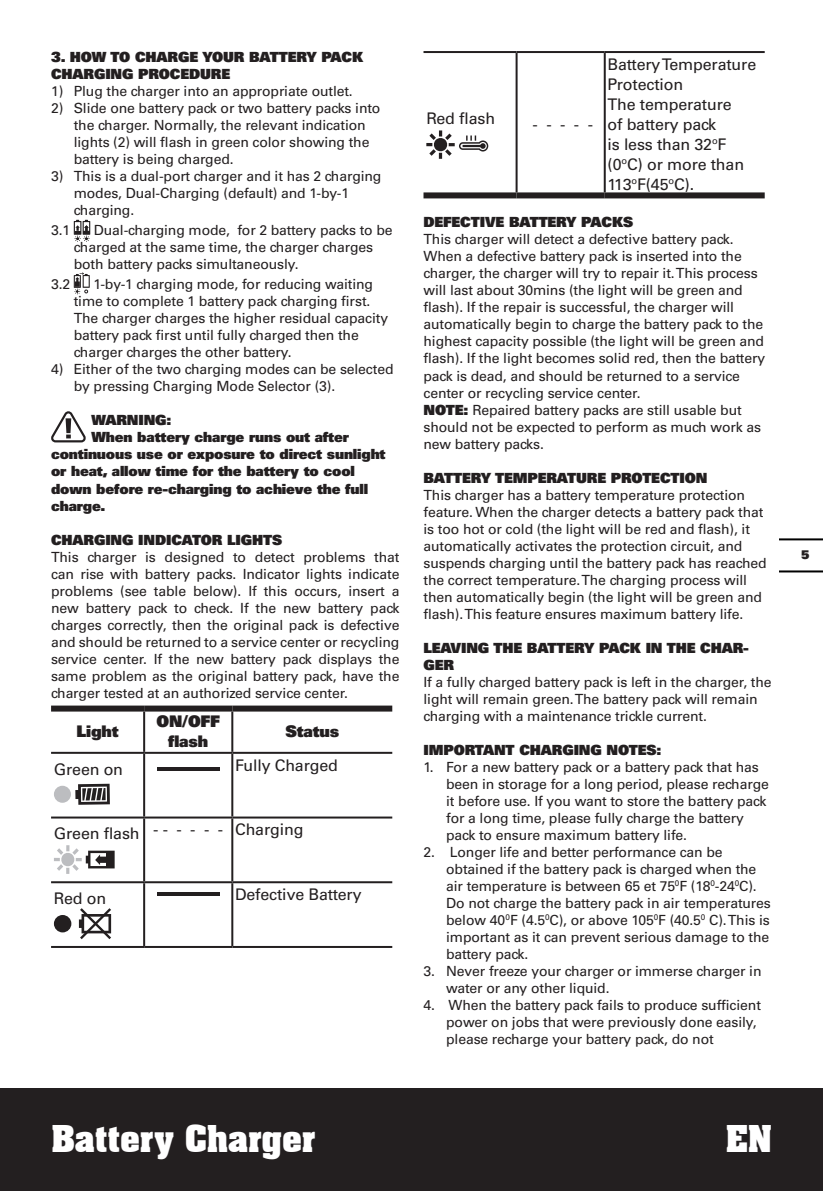
<style>
.page{position:relative;width:823px;height:1191px;background:#fff}
.page>*{position:absolute;margin:0;border:0;box-sizing:border-box;transform-origin:0 0}
.t1{font:700 36px "Aachen BT";letter-spacing:-.025em;color:#fff}
.t2{font:16px/20px "Univers";letter-spacing:-.01em;color:#231f20}
.t3{font:900 16px/20px "Univers";letter-spacing:-.01em;color:#231f20;text-align:center}
.t4{font:14px/17px "Univers";letter-spacing:-.01em;color:#231f20}
.大标题{font:900 14px/17px "Univers";letter-spacing:-.01em;color:#231f20}
.t5{font:900 12px "Univers";color:#231f20}
.s1{font-weight:900}
</style>
<div class="page">
<div style="left:0;top:1089px;width:822px;height:102px;background:#231f20"></div>
<hr style="left:779px;top:570px;width:43px;height:2px;background:#000">
<hr style="left:779px;top:538px;width:43px;height:2px;background:#000">
<svg style="left:74px;top:220px;width:16px;height:22px"></svg>
<svg style="left:74px;top:272px;width:16px;height:22px"></svg>
<svg style="left:51px;top:411px;width:35px;height:31px"></svg>
<div style="left:51px;top:705px;width:93px;height:6px;background:#231f20"></div>
<div style="left:144px;top:705px;width:88px;height:6px;background:#231f20"></div>
<div style="left:232px;top:705px;width:160px;height:6px;background:#231f20"></div>
<hr style="left:143px;top:711px;width:2px;height:41px;background:#231f20">
<hr style="left:231px;top:711px;width:2px;height:41px;background:#231f20">
<hr style="left:51px;top:752px;width:93px;height:2px;background:#231f20">
<hr style="left:144px;top:752px;width:88px;height:2px;background:#231f20">
<hr style="left:143px;top:754px;width:2px;height:62px;background:#231f20">
<hr style="left:232px;top:752px;width:160px;height:2px;background:#231f20">
<hr style="left:231px;top:754px;width:2px;height:62px;background:#231f20">
<hr style="left:51px;top:816px;width:93px;height:2px;background:#231f20">
<hr style="left:144px;top:816px;width:88px;height:2px;background:#231f20">
<hr style="left:143px;top:818px;width:2px;height:63px;background:#231f20">
<hr style="left:232px;top:816px;width:160px;height:2px;background:#231f20">
<hr style="left:231px;top:818px;width:2px;height:63px;background:#231f20">
<hr style="left:51px;top:881px;width:93px;height:2px;background:#231f20">
<hr style="left:144px;top:881px;width:88px;height:2px;background:#231f20">
<hr style="left:143px;top:883px;width:2px;height:63px;background:#231f20">
<hr style="left:232px;top:881px;width:160px;height:2px;background:#231f20">
<hr style="left:231px;top:883px;width:2px;height:63px;background:#231f20">
<hr style="left:51px;top:946px;width:93px;height:2px;background:#231f20">
<hr style="left:144px;top:946px;width:88px;height:2px;background:#231f20">
<hr style="left:232px;top:946px;width:160px;height:2px;background:#231f20">
<svg style="left:75px;top:783px;width:35px;height:21px"></svg>
<div style="left:54px;top:785px;width:17px;height:17px;background:#bcbdc0;border-radius:50%"></div>
<hr style="left:157px;top:767px;width:62px;height:3px;background:#231f20">
<svg style="left:54px;top:845px;width:61px;height:29px"></svg>
<div style="left:107px;top:852px;width:6px;height:15px;background:#231f20"></div>
<svg style="left:79px;top:908px;width:32px;height:31px"></svg>
<div style="left:54px;top:915px;width:17px;height:17px;background:#231f20;border-radius:50%"></div>
<hr style="left:157px;top:892px;width:62px;height:4px;background:#231f20">
<hr style="left:423px;top:51px;width:93px;height:2px;background:#231f20">
<hr style="left:516px;top:51px;width:88px;height:2px;background:#231f20">
<hr style="left:515px;top:53px;width:2px;height:139px;background:#231f20">
<hr style="left:604px;top:51px;width:160px;height:2px;background:#231f20">
<hr style="left:603px;top:53px;width:2px;height:139px;background:#231f20">
<div style="left:423px;top:192px;width:93px;height:6px;background:#231f20"></div>
<div style="left:516px;top:192px;width:88px;height:6px;background:#231f20"></div>
<div style="left:604px;top:192px;width:160px;height:6px;background:#231f20"></div>
<svg style="left:426px;top:130px;width:62px;height:29px"></svg>
<p class="大标题" style="left:51px;top:48px;width:313px">3. HOW TO CHARGE YOUR BATTERY PACK</p>
<p class="大标题" style="left:51px;top:65px;width:180px">CHARGING PROCEDURE</p>
<p class="t4" style="left:51px;top:83px;width:303px">1) Plug the charger into an appropriate outlet.</p>
<p class="t4" style="left:74px;top:100px;width:308px;text-indent:-23px">2) Slide one battery pack or two battery packs into the charger. Normally, the relevant indication lights (2) will flash in green color showing the battery is being charged.</p>
<p class="t4" style="left:74px;top:168px;width:309px;text-indent:-23px">3) This is a dual-port charger and it has 2 charging modes, Dual-Charging (default) and 1-by-1 charging.</p>
<p class="t4" style="left:51px;top:222px;width:21px">3.1</p>
<p class="t4" style="left:74px;top:222px;width:320px;text-indent:20px">Dual-charging mode, for 2 battery packs to be charged at the same time, the charger charges both battery packs simultaneously.</p>
<p class="t4" style="left:51px;top:276px;width:21px">3.2</p>
<p class="t4" style="left:74px;top:276px;width:316px;text-indent:20px">1-by-1 charging mode, for reducing waiting time to complete 1 battery pack charging first.<br>The charger charges the higher residual capacity battery pack first until fully charged then the charger charges the other battery.</p>
<p class="t4" style="left:74px;top:361px;width:321px;text-indent:-23px">4) Either of the two charging modes can be selected by pressing Charging Mode Selector (3).</p>
<p class="大标题" style="left:91px;top:411px;width:81px">WARNING:</p>
<p class="大标题" style="left:51px;top:428px;width:336px;text-indent:40px">When battery charge runs out after continuous use or exposure to direct sunlight or heat, allow time for the battery to cool down before re-charging to achieve the full charge.</p>
<p class="大标题" style="left:51px;top:530px;width:232px">CHARGING INDICATOR LIGHTS</p>
<p class="t4" style="left:51px;top:548px;width:350px;text-align:justify">This charger is designed to detect problems that can rise with battery packs. Indicator lights indicate problems (see table below). If this occurs, insert a new battery pack to check. If the new battery pack charges correctly, then the original pack is defective and should be returned to a service center or recycling service center. If the new battery pack displays the same problem as the original battery pack, have the charger tested at an authorized service center.</p>
<p class="t3" style="left:77px;top:721px;width:43px">Light</p>
<p class="t3" style="left:156px;top:711px;width:65px">ON/OFF flash</p>
<p class="t3" style="left:285px;top:721px;width:55px">Status</p>
<p class="t2" style="left:54px;top:759px;width:71px">Green on</p>
<p class="t2" style="left:235px;top:755px;width:104px">Fully Charged</p>
<p class="t2" style="left:54px;top:823px;width:87px">Green flash</p>
<p class="t2" style="left:153px;top:819px;width:71px">- - - - - -</p>
<p class="t2" style="left:235px;top:819px;width:70px">Charging</p>
<p class="t2" style="left:54px;top:888px;width:54px">Red on</p>
<p class="t2" style="left:235px;top:884px;width:128px">Defective Battery</p>
<p class="t2" style="left:607px;top:54px;width:150px">Battery Temperature<br>Protection</p>
<p class="t2" style="left:607px;top:94px;width:138px">The temperature of battery pack<br>is less than 32<sup>o</sup>F (0<sup>o</sup>C) or more than<br>113<sup>o</sup>F(45<sup>o</sup>C).</p>
<p class="大标题" style="left:423px;top:213px;width:211px">DEFECTIVE BATTERY PACKS</p>
<p class="t4" style="left:423px;top:231px;width:343px">This charger will detect a defective battery pack.<br>When a defective battery pack is inserted into the charger, the charger will try to repair it. This process will last about 30mins (the light will be green and flash). If the repair is successful, the charger will automatically begin to charge the battery pack to the highest capacity possible (the light will be green and flash). If the light becomes solid red, then the battery pack is dead, and should be returned to a service center or recycling service center.</p>
<p class="t4" style="left:423px;top:401px;width:339px"><span class="s1">NOTE:</span> Repaired battery packs are still usable but should not be expected to perform as much work as new battery packs.</p>
<p class="大标题" style="left:423px;top:468px;width:285px">BATTERY TEMPERATURE PROTECTION</p>
<p class="t4" style="left:423px;top:486px;width:344px">This charger has a battery temperature protection feature. When the charger detects a battery pack that is too hot or cold (the light will be red and flash), it automatically activates the protection circuit, and suspends charging until the battery pack has reached the correct temperature. The charging process will then automatically begin (the light will be green and flash). This feature ensures maximum battery life.</p>
<p class="大标题" style="left:423px;top:638px;width:327px">LEAVING THE BATTERY PACK IN THE CHAR-<br>GER</p>
<p class="t4" style="left:423px;top:673px;width:349px">If a fully charged battery pack is left in the charger, the light will remain green. The battery pack will remain charging with a maintenance trickle current.</p>
<p class="大标题" style="left:423px;top:740px;width:239px">IMPORTANT CHARGING NOTES:</p>
<p class="t4" style="left:446px;top:758px;width:324px;text-indent:-23px">1. For a new battery pack or a battery pack that has been in storage for a long period, please recharge it before use. If you want to store the battery pack for a long time, please fully charge the battery pack to ensure maximum battery life.</p>
<p class="t4" style="left:446px;top:843px;width:326px;text-indent:-23px">2. Longer life and better performance can be obtained if the battery pack is charged when the air temperature is between 65 et 75<sup>0</sup>F (18<sup>0</sup>-24<sup>0</sup>C).<br>Do not charge the battery pack in air temperatures below 40<sup>0</sup>F (4.5<sup>0</sup>C), or above 105<sup>0</sup>F (40.5<sup>0</sup> C). This is important as it can prevent serious damage to the battery pack.</p>
<p class="t4" style="left:446px;top:962px;width:317px;text-indent:-23px">3. Never freeze your charger or immerse charger in water or any other liquid.</p>
<p class="t4" style="left:446px;top:996px;width:316px;text-indent:-23px">4. When the battery pack fails to produce sufficient power on jobs that were previously done easily, please recharge your battery pack, do not</p>
<p class="t2" style="left:426px;top:108px;width:70px">Red flash</p>
<p class="t2" style="left:532px;top:114px;width:62px">- - - - -</p>
<p class="t5" style="left:800px;top:546px;width:10px">5</p>
<h1 class="t1" style="left:51px;top:1116px;width:266px">Battery Charger</h1>
<h1 class="t1" style="left:725px;top:1116px;width:48px">EN</h1>
</div>
